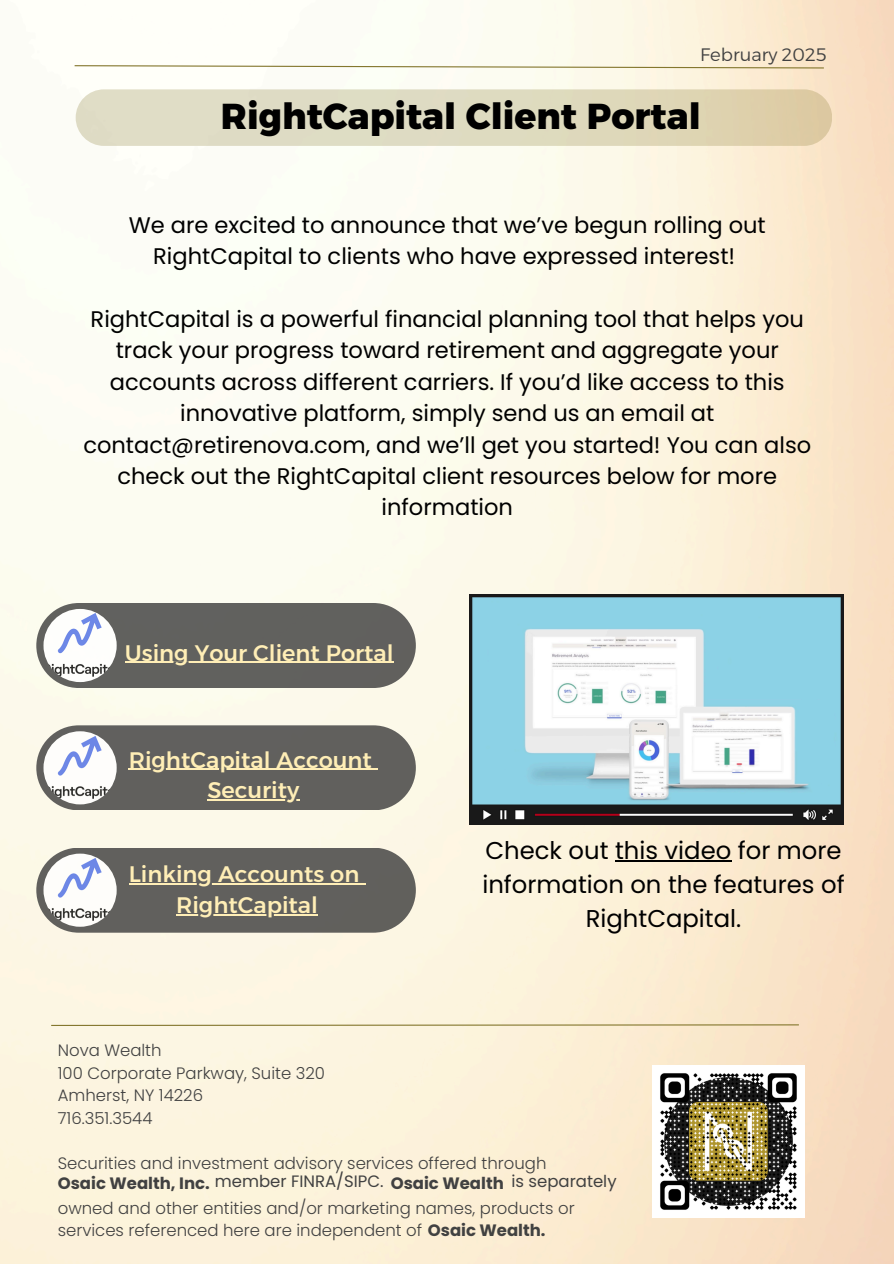
<style>
.page{position:relative;width:894px;height:1264px;background:#fff}
.page>*{position:absolute;margin:0;border:0;box-sizing:border-box;transform-origin:0 0}
.t1{font:800 36px "Alexandria";color:#000}
.t2{font:24.3px/33.9px "Poppins";color:#000;text-align:center}
.t3{font:22.5px/31.3px "Poppins";color:#000;text-align:center}
.t4{font:500 22.5px "Alexandria";color:#ffeeb6}
.t5{font:300 18px "Alexandria";color:#414141}
.t6{font:300 16.5px/22.5px "Poppins";color:#414141}
.t7{font:16.5px "Poppins";color:#414141}
.t8{font:700 16.5px "Poppins";color:#414141}
.s1{font-weight:700}
</style>
<div class="page">
<img style="left:0;top:0;width:893px;height:1263px">
<div style="left:76px;top:89px;width:755px;height:57px;background:linear-gradient(to right,#dfe0cd,#ddd1ac);border-radius:28px"></div>
<img style="left:652px;top:1065px;width:152px;height:152px">
<svg style="left:73px;top:65px;width:751px;height:4px"></svg>
<svg style="left:50px;top:1023px;width:749px;height:3px;background:#cec299"></svg>
<img style="left:469px;top:595px;width:373px;height:229px">
<div style="left:36px;top:603px;width:380px;height:85px;background:#61615e;border-radius:42px"></div>
<img style="left:43px;top:609px;width:74px;height:73px;border-radius:50%">
<div style="left:36px;top:725px;width:380px;height:85px;background:#61605d;border-radius:42px"></div>
<img style="left:43px;top:731px;width:74px;height:73px;border-radius:50%">
<div style="left:36px;top:847px;width:380px;height:85px;background:#61605d;border-radius:42px"></div>
<img style="left:43px;top:853px;width:74px;height:73px;border-radius:50%">
<hr style="left:125px;top:661px;width:268px;height:2px;background:#ffeeb6">
<hr style="left:129px;top:883px;width:230px;height:1px;background:#ffeeb6">
<hr style="left:176px;top:914px;width:142px;height:1px;background:#ffeeb6">
<hr style="left:129px;top:768px;width:243px;height:1px;background:#ffeeb6">
<hr style="left:207px;top:799px;width:92px;height:1px;background:#ffeeb6">
<hr style="left:615px;top:860px;width:116px;height:2px;background:#000">
<h2 class="t5" style="left:700px;top:44px;width:128px">February 2025</h2>
<p class="t1" style="left:221px;top:94px;width:481px">RightCapital Client Portal</p>
<p class="t3" style="left:129px;top:209px;width:638px">We are excited to announce that we’ve begun rolling out<br>RightCapital to clients who have expressed interest!</p>
<p class="t3" style="left:83px;top:303px;width:729px">RightCapital is a powerful financial planning tool that helps you track your progress toward retirement and aggregate your accounts across different carriers. If you’d like access to this innovative platform, simply send us an email at contact@retirenova.com, and we’ll get you started! You can also check out the RightCapital client resources below for more information</p>
<h3 class="t4" style="left:125px;top:639px;width:270px">Using Your Client Portal</h3>
<p class="t4" style="left:129px;top:745px;width:244px">RightCapital Account</p>
<p class="t4" style="left:207px;top:776px;width:93px">Security</p>
<p class="t4" style="left:129px;top:860px;width:232px">Linking Accounts on</p>
<p class="t4" style="left:176px;top:891px;width:143px">RightCapital</p>
<p class="t2" style="left:482px;top:834px;width:364px">Check out this video for more information on the features of<br>RightCapital.</p>
<p class="t6" style="left:58px;top:1039px;width:105px">Nova Wealth</p>
<p class="t6" style="left:58px;top:1061px;width:269px">100 Corporate Parkway, Suite 320</p>
<p class="t6" style="left:58px;top:1084px;width:147px">Amherst, NY 14226</p>
<h1 class="t6" style="left:58px;top:1106px;width:96px">716.351.3544</h1>
<h3 class="t6" style="left:58px;top:1151px;width:490px">Securities and investment advisory services offered through</h3>
<p class="t6" style="left:58px;top:1196px;width:518px">owned and other entities and/or marketing names, products or services referenced here are independent of <span class="s1">Osaic Wealth.</span></p>
<h2 class="t8" style="left:58px;top:1171px;width:153px">Osaic Wealth, Inc.</h2>
<p class="t7" style="left:215px;top:1169px;width:170px">member FINRA/SIPC.</p>
<p class="t8" style="left:390px;top:1171px;width:115px">Osaic Wealth</p>
<p class="t7" style="left:511px;top:1169px;width:107px">is separately</p>
</div>
